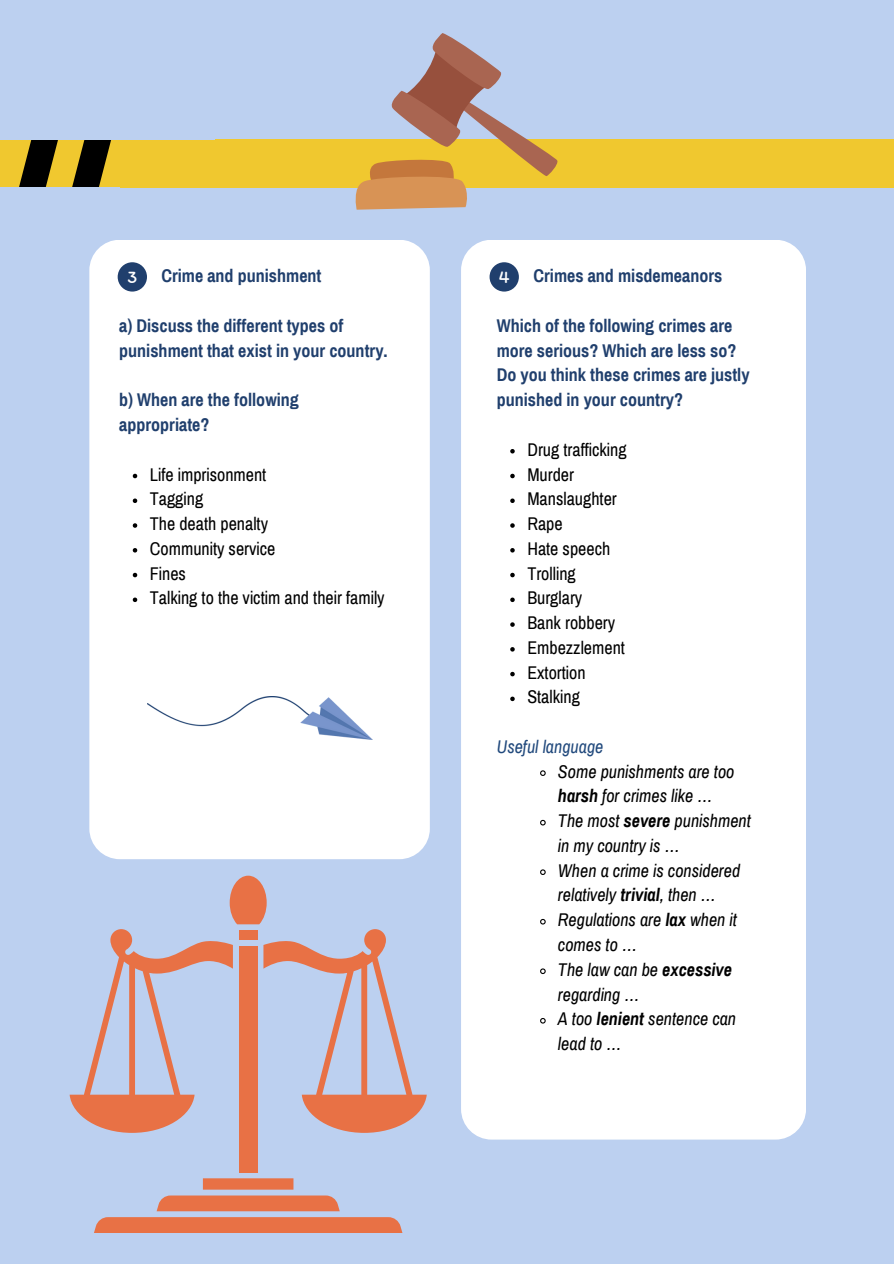
<style>
.page{position:relative;width:894px;height:1264px;background:#fff}
.page>*{position:absolute;margin:0;border:0;box-sizing:border-box;transform-origin:0 0}
.t1{font:700 18px/24.8px "Archivo Narrow";color:#203f6d}
.t2{font:italic 18px/24.8px "Archivo Narrow";color:#000}
.t3{font:18px "Archivo Narrow";color:#000}
.t4{font:italic 18px "Archivo Narrow";color:#224a7d}
.t5{font:18px "Itim";color:#fff}
.s1{font-weight:700}
</style>
<div class="page">
<div style="left:0;top:0;width:893px;height:1263px;background:#bcd0f0"></div>
<div style="left:0;top:139px;width:893px;height:48px;background:#f0c82f"></div>
<svg style="left:0;top:139px;width:138px;height:49px"></svg>
<div style="left:0;top:187px;width:119px;height:100px;background:#bcd0f0"></div>
<div style="left:89px;top:240px;width:340px;height:619px;background:#fff;border-radius:30px"></div>
<div style="left:461px;top:240px;width:344px;height:899px;background:#fff;border-radius:30px"></div>
<img style="left:147px;top:696px;width:225px;height:43px">
<svg style="left:351px;top:33px;width:207px;height:177px"></svg>
<div style="left:489px;top:262px;width:29px;height:29px;background:#203f6d;border-radius:50%"></div>
<svg style="left:94px;top:1217px;width:308px;height:15px;background:#e6734a"></svg>
<div style="left:239px;top:945px;width:18px;height:227px;background:#e87145"></div>
<svg style="left:156px;top:1195px;width:183px;height:16px;background:#e47750"></svg>
<svg style="left:203px;top:1178px;width:90px;height:11px"></svg>
<svg style="left:70px;top:875px;width:356px;height:257px"></svg>
<div style="left:118px;top:262px;width:29px;height:29px;background:#203f6d;border-radius:50%"></div>
<svg style="left:133px;top:474px;width:4px;height:4px"></svg>
<svg style="left:133px;top:498px;width:4px;height:5px"></svg>
<svg style="left:133px;top:523px;width:4px;height:5px"></svg>
<svg style="left:133px;top:548px;width:4px;height:4px"></svg>
<svg style="left:133px;top:573px;width:4px;height:4px"></svg>
<svg style="left:133px;top:597px;width:4px;height:5px"></svg>
<svg style="left:510px;top:449px;width:4px;height:4px"></svg>
<svg style="left:510px;top:474px;width:4px;height:4px"></svg>
<svg style="left:510px;top:498px;width:4px;height:5px"></svg>
<svg style="left:510px;top:523px;width:4px;height:5px"></svg>
<svg style="left:510px;top:548px;width:4px;height:4px"></svg>
<svg style="left:510px;top:573px;width:4px;height:4px"></svg>
<svg style="left:510px;top:597px;width:4px;height:5px"></svg>
<svg style="left:510px;top:622px;width:4px;height:5px"></svg>
<svg style="left:510px;top:647px;width:4px;height:4px"></svg>
<svg style="left:510px;top:672px;width:4px;height:4px"></svg>
<svg style="left:510px;top:696px;width:4px;height:5px"></svg>
<svg style="left:540px;top:770px;width:6px;height:6px"></svg>
<svg style="left:540px;top:819px;width:6px;height:7px"></svg>
<svg style="left:540px;top:869px;width:6px;height:6px"></svg>
<svg style="left:540px;top:918px;width:6px;height:7px"></svg>
<svg style="left:540px;top:968px;width:6px;height:6px"></svg>
<svg style="left:540px;top:1018px;width:6px;height:6px"></svg>
<h1 class="t5" style="left:127px;top:265px;width:11px">3</h1>
<h1 class="t1" style="left:161px;top:263px;width:161px">Crime and punishment</h1>
<p class="t5" style="left:498px;top:266px;width:12px">4</p>
<h1 class="t1" style="left:533px;top:263px;width:190px">Crimes and misdemeanors</h1>
<p class="t1" style="left:119px;top:313px;width:270px">a) Discuss the different types of punishment that exist in your country.</p>
<p class="t1" style="left:119px;top:388px;width:181px">b) When are the following appropriate?</p>
<p class="t3" style="left:150px;top:464px;width:118px">Life imprisonment</p>
<p class="t3" style="left:150px;top:489px;width:55px">Tagging</p>
<p class="t3" style="left:150px;top:514px;width:120px">The death penalty</p>
<p class="t3" style="left:150px;top:539px;width:127px">Community service</p>
<p class="t3" style="left:150px;top:563px;width:38px">Fines</p>
<p class="t3" style="left:150px;top:588px;width:236px">Talking to the victim and their family</p>
<p class="t1" style="left:496px;top:313px;width:254px">Which of the following crimes are more serious? Which are less so?<br>Do you think these crimes are justly punished in your country?</p>
<h1 class="t3" style="left:527px;top:440px;width:101px">Drug trafficking</h1>
<h1 class="t3" style="left:527px;top:464px;width:48px">Murder</h1>
<p class="t3" style="left:527px;top:489px;width:91px">Manslaughter</p>
<p class="t3" style="left:527px;top:514px;width:37px">Rape</p>
<p class="t3" style="left:527px;top:539px;width:84px">Hate speech</p>
<p class="t3" style="left:527px;top:563px;width:50px">Trolling</p>
<p class="t3" style="left:527px;top:588px;width:56px">Burglary</p>
<p class="t3" style="left:527px;top:613px;width:89px">Bank robbery</p>
<p class="t3" style="left:527px;top:638px;width:99px">Embezzlement</p>
<p class="t3" style="left:527px;top:662px;width:60px">Extortion</p>
<p class="t3" style="left:527px;top:687px;width:54px">Stalking</p>
<p class="t4" style="left:496px;top:737px;width:108px">Useful language</p>
<p class="t2" style="left:558px;top:759px;width:178px">Some punishments are too <span class="s1">harsh</span> for crimes like …</p>
<p class="t2" style="left:558px;top:808px;width:194px">The most <span class="s1">severe</span> punishment in my country is …</p>
<p class="t2" style="left:558px;top:858px;width:184px">When a crime is considered relatively <span class="s1">trivial</span>, then …</p>
<p class="t2" style="left:558px;top:907px;width:180px">Regulations are <span class="s1">lax</span> when it comes to …</p>
<p class="t2" style="left:558px;top:957px;width:175px">The law can be <span class="s1">excessive </span>regarding …</p>
<p class="t2" style="left:558px;top:1006px;width:180px">A too <span class="s1">lenient</span> sentence can lead to …</p>
</div>
